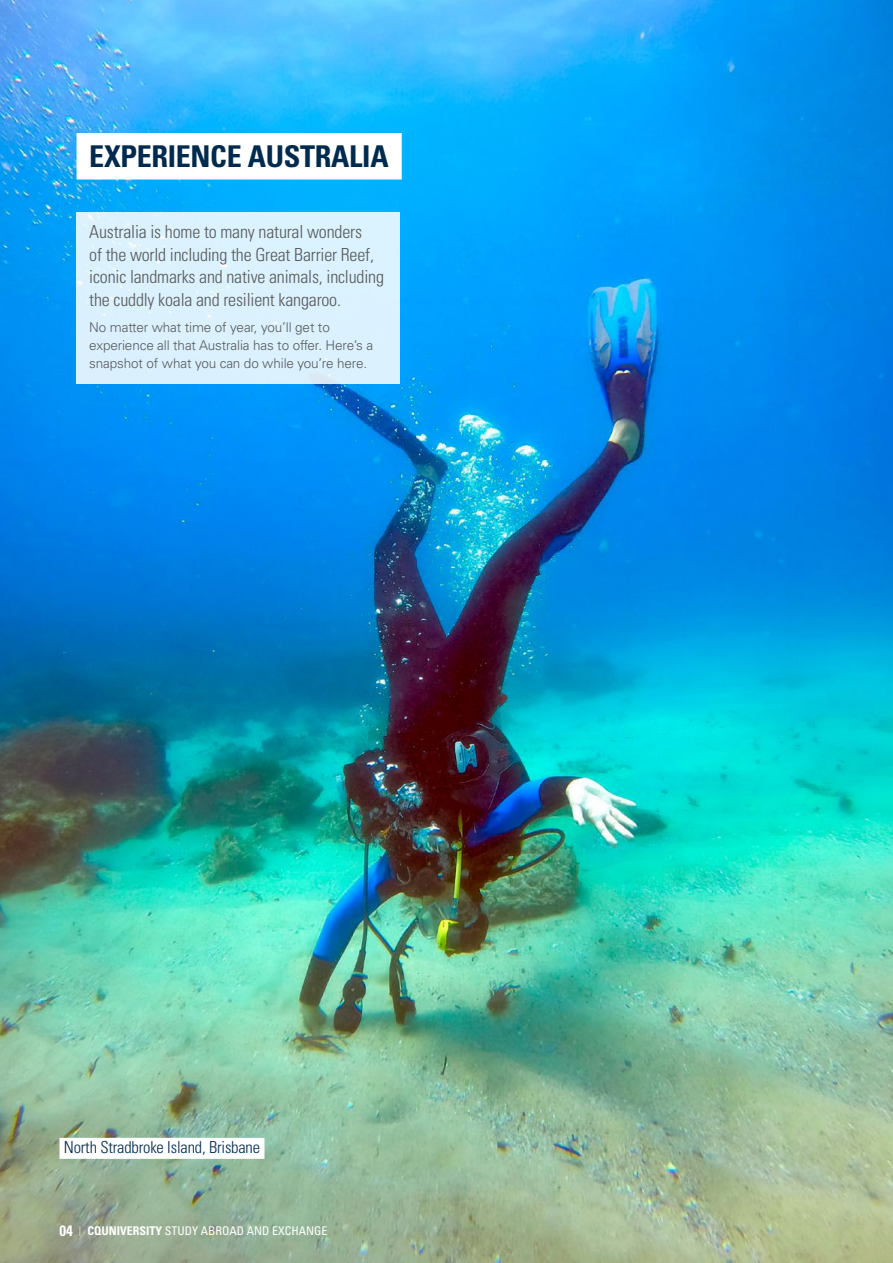
<style>
.page{position:relative;width:893px;height:1263px;background:#fff}
.page>*{position:absolute;margin:0;border:0;box-sizing:border-box;transform-origin:0 0}
.t1{font:700 condensed 30px "Univers LT Std";letter-spacing:-.01em;color:#002a4e}
.t2{font:300 condensed 18px/22.5px "Univers LT Std";letter-spacing:-.01em;color:#58595b}
.t3{font:300 condensed 16.5px "Univers LT Std";letter-spacing:-.01em;color:#002a4e}
.t4{font:300 13.5px/18px "Univers LT Std";letter-spacing:-.01em;color:#58595b}
.t5{font:condensed 12px "Univers LT Std";color:#fff}
.s1{font-weight:700;font-size:15px}
.s2{font-weight:100;font-stretch:ultra-condensed;font-size:13.5px}
.s3{font-weight:700}
</style>
<div class="page">
<img style="left:0;top:0;width:893px;height:1263px">
<div style="left:77px;top:133px;width:325px;height:46px;background:#fff"></div>
<div style="left:77px;top:213px;width:323px;height:171px;background:#dbf1fe"></div>
<div style="left:60px;top:1138px;width:204px;height:21px;background:#fff"></div>
<h1 class="t1" style="left:89px;top:138px;width:301px">EXPERIENCE AUSTRALIA</h1>
<p class="t2" style="left:89px;top:221px;width:296px">Australia is home to many natural wonders<br>of the world including the Great Barrier Reef, iconic landmarks and native animals, including the cuddly koala and resilient kangaroo.</p>
<p class="t4" style="left:89px;top:319px;width:285px">No matter what time of year, you’ll get to experience all that Australia has to offer. Here’s a snapshot of what you can do while you’re here.</p>
<p class="t3" style="left:64px;top:1137px;width:198px">North Stradbroke Island, Brisbane</p>
<p class="t5" style="left:60px;top:1223px;width:270px"><span class="s1">04</span> <span class="s2">|</span> <span class="s3">CQUNIVERSITY</span> STUDY ABROAD AND EXCHANGE</p>
</div>
